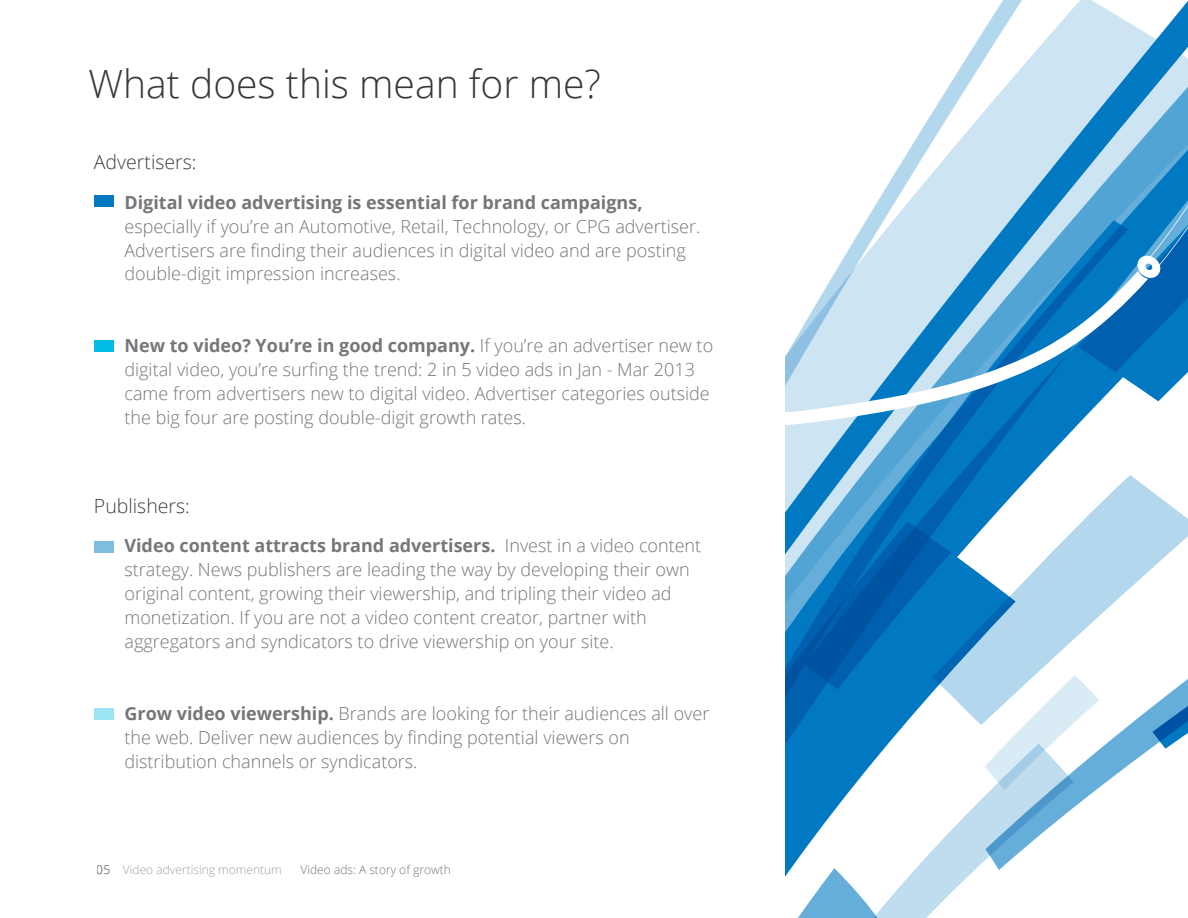
<style>
.page{position:relative;width:1188px;height:918px;background:#fff}
.page>*{position:absolute;margin:0;border:0;box-sizing:border-box;transform-origin:0 0}
.t1{font:300 39px "Open Sans";color:#35393b}
.t2{font:300 19.5px "Open Sans";color:#3e3e3f}
.t3{font:300 18px/24px "Open Sans";color:#757679}
.t4{font:700 18px "Open Sans";color:#757679}
.t5{font:300 12px "Open Sans";color:#a0a1a5}
.t6{font:300 12px "Open Sans";color:#757679}
.s1{font-weight:700}
.s2{color:#3e3e3f}
</style>
<div class="page">
<svg style="left:785px;top:0;width:403px;height:917px"></svg>
<svg style="left:785px;top:271px;width:363px;height:161px"></svg>
<svg style="left:1078px;top:0;width:110px;height:401px;background:#57a3d4"></svg>
<div style="left:94px;top:195px;width:20px;height:11px;background:#0079c2"></div>
<div style="left:94px;top:341px;width:20px;height:11px;background:#02bce5"></div>
<div style="left:94px;top:541px;width:20px;height:11px;background:#80bce0"></div>
<div style="left:94px;top:709px;width:20px;height:11px;background:#9ae4f4"></div>
<h1 class="t1" style="left:89px;top:57px;width:514px">What does this mean for me?</h1>
<p class="t2" style="left:94px;top:148px;width:104px">Advertisers:</p>
<p class="t4" style="left:124px;top:189px;width:520px">Digital video advertising is essential for brand campaigns,</p>
<p class="t3" style="left:124px;top:213px;width:577px">especially if you’re an Automotive, Retail, Technology, or CPG advertiser.<br>Advertisers are finding their audiences in digital video and are posting double-digit impression increases.</p>
<p class="t3" style="left:124px;top:333px;width:590px"><span class="s1">New to video? You’re in good company.</span> If you’re an advertiser new to digital video, you’re surfing the trend: 2 in 5 video ads in Jan - Mar 2013 came from advertisers new to digital video. Advertiser categories outside the big four are posting double-digit growth rates.</p>
<p class="t2" style="left:94px;top:492px;width:97px">Publishers:</p>
<p class="t3" style="left:124px;top:533px;width:578px"><span class="s1">Video content attracts brand advertisers.</span> Invest in a video content strategy. News publishers are leading the way by developing their own original content, growing their viewership, and tripling their video ad monetization. If you are not a video content creator, partner with aggregators and syndicators to drive viewership on your site.</p>
<p class="t3" style="left:124px;top:701px;width:586px"><span class="s1">Grow video viewership.</span> Brands are looking for their audiences all over the web. Deliver new audiences by finding potential viewers on distribution channels or syndicators.</p>
<p class="t5" style="left:97px;top:861px;width:187px"><span class="s2">05</span> Video advertising momentum</p>
<p class="t6" style="left:300px;top:861px;width:152px">Video ads: A story of growth</p>
</div>
